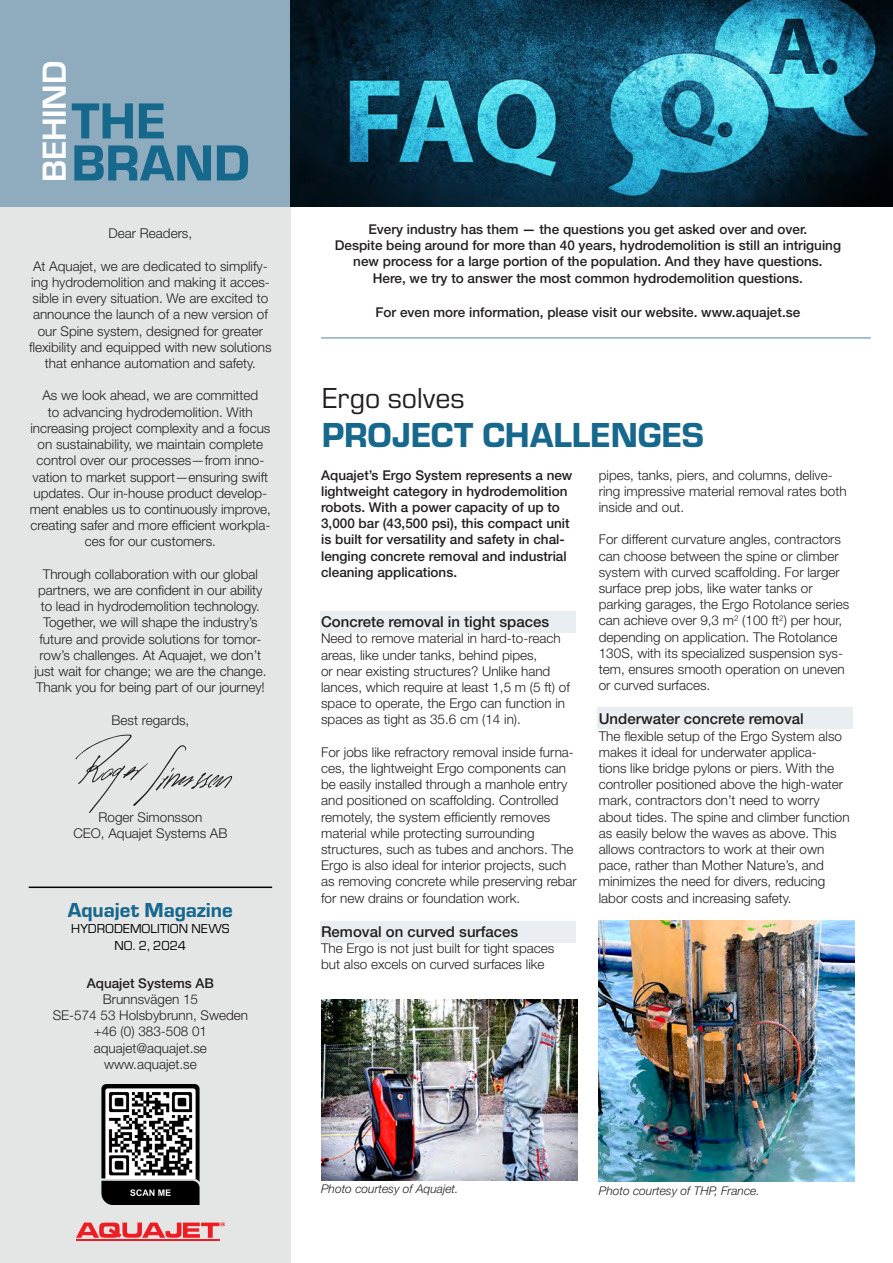
<style>
.page{position:relative;width:893px;height:1263px;background:#fff}
.page>*{position:absolute;margin:0;border:0;box-sizing:border-box;transform-origin:0 0}
.Magazine_huvudrubrik{font:52.5px "Eurostile Hea";color:#17688d}
.Magazine_underrubrik_blå{font:36px "Eurostile Hea";color:#17688d}
.Magazine_huvudrubrik-2{font:700 34.5px "Eurostile";color:#fff}
.Magazine_underrubrik_blå-2{font:30px "Eurostile";color:#231f20}
.Magazine_huvudrubrik-3{font:21px "Eurostile Hea";color:#17688d}
.Magazine_brödtext_underrubrik{font:500 15px "Helvetica Neue LT Std";color:#231f20}
.Magazine_brödtext{font:300 13.5px/16.2px "Helvetica Neue LT Std";color:#231f20}
.Magazine_brödtext_färgruta{font:300 13.5px/16.2px "Helvetica Neue LT Std";color:#231f20;text-align:center}
.Magazine_ingress{font:500 13.5px/16.2px "Helvetica Neue LT Std";color:#231f20;text-align:center}
.Magazine_huvudrubrik-4{font:13.5px "Eurostile";color:#000}
.Magazine_brödtext-2{font:500 13.5px "Helvetica Neue LT Std";color:#231f20}
.Magazine_brödtext-3{font:italic 300 12px "Helvetica Neue LT Std";color:#231f20}
</style>
<div class="page">
<div style="left:320px;top:611px;width:255px;height:21px;background:#e9eef2"></div>
<div style="left:320px;top:921px;width:255px;height:21px;background:#e9eef2"></div>
<div style="left:598px;top:707px;width:255px;height:22px;background:#e9eef2"></div>
<div style="left:0;top:0;width:291px;height:207px;background:#8facbf"></div>
<div style="left:0;top:207px;width:291px;height:1056px;background:#e4e6e5"></div>
<svg style="left:75px;top:734px;width:157px;height:79px"></svg>
<img style="left:101px;top:1085px;width:99px;height:119px">
<hr style="left:76px;top:1239px;width:143px;height:2px;background:#ee1d23">
<svg style="left:76px;top:1222px;width:149px;height:16px"></svg>
<hr style="left:29px;top:886px;width:243px;height:2px;background:#000">
<img style="left:599px;top:921px;width:256px;height:260px">
<img style="left:321px;top:999px;width:256px;height:181px">
<img style="left:291px;top:0;width:602px;height:207px">
<hr style="left:321px;top:337px;width:550px;height:2px;background:#8facbf">
<p class="Magazine_huvudrubrik-2" style="left:30px;top:182px;width:123px;rotate:-90deg">BEHIND</p>
<p class="Magazine_huvudrubrik" style="left:71px;top:84px;width:96px">THE</p>
<p class="Magazine_huvudrubrik" style="left:71px;top:126px;width:180px">BRAND</p>
<p class="Magazine_brödtext_färgruta" style="left:109px;top:225px;width:85px">Dear Readers,</p>
<p class="Magazine_brödtext_färgruta" style="left:29px;top:258px;width:244px">At Aquajet, we are dedicated to simplify&shy;ing hydrodemolition and making it acces&shy;sible in every situation. We are excited to announce the launch of a new version of our Spine system, designed for greater flexibility and equipped with new solutions that enhance automation and safety.</p>
<p class="Magazine_brödtext_färgruta" style="left:30px;top:387px;width:243px">As we look ahead, we are committed<br>to advancing hydrodemolition. With increasing project complexity and a focus on sustainability, we maintain complete control over our processes—from inno&shy;vation to market support—ensuring swift updates. Our in-house product develop&shy;ment enables us to continuously improve, creating safer and more efficient workpla&shy;ces for our customers.</p>
<p class="Magazine_brödtext_färgruta" style="left:34px;top:565px;width:234px">Through collaboration with our global partners, we are confident in our ability to lead in hydrodemolition technology.<br>Together, we will shape the industry’s future and provide solutions for tomor&shy;row’s challenges. At Aquajet, we don’t just wait for change; we are the change.</p>
<p class="Magazine_brödtext_färgruta" style="left:36px;top:679px;width:230px">Thank you for being part of our journey!</p>
<p class="Magazine_brödtext_färgruta" style="left:112px;top:711px;width:79px">Best regards,</p>
<p class="Magazine_brödtext_färgruta" style="left:99px;top:808px;width:105px">Roger Simonsson</p>
<p class="Magazine_brödtext_färgruta" style="left:73px;top:825px;width:156px">CEO, Aquajet Systems AB</p>
<p class="Magazine_huvudrubrik-3" style="left:68px;top:895px;width:166px">Aquajet Magazine</p>
<p class="Magazine_huvudrubrik-4" style="left:71px;top:920px;width:160px">HYDRODEMOLITION NEWS</p>
<p class="Magazine_huvudrubrik-4" style="left:115px;top:936px;width:73px">NO. 2, 2024</p>
<p class="Magazine_brödtext-2" style="left:87px;top:975px;width:129px">Aquajet Systems AB</p>
<p class="Magazine_brödtext" style="left:103px;top:991px;width:97px">Brunnsvägen 15</p>
<p class="Magazine_brödtext" style="left:53px;top:1007px;width:197px">SE-574 53 Holsbybrunn, Sweden</p>
<p class="Magazine_brödtext" style="left:94px;top:1023px;width:115px">+46 (0) 383-508 01</p>
<p class="Magazine_brödtext" style="left:94px;top:1039px;width:115px">aquajet@aquajet.se</p>
<p class="Magazine_brödtext" style="left:104px;top:1055px;width:94px">www.aquajet.se</p>
<p class="Magazine_ingress" style="left:335px;top:221px;width:508px">Every industry has them — the questions you get asked over and over.<br>Despite being around for more than 40 years, hydrodemolition is still an intriguing new process for a large portion of the population. And they have questions.<br>Here, we try to answer the most common hydrodemolition questions.</p>
<p class="Magazine_ingress" style="left:375px;top:304px;width:426px">For even more information, please visit our website. www.aquajet.se</p>
<p class="Magazine_underrubrik_blå-2" style="left:322px;top:378px;width:144px">Ergo solves</p>
<p class="Magazine_underrubrik_blå" style="left:322px;top:410px;width:384px">PROJECT CHALLENGES</p>
<p class="Magazine_ingress" style="left:321px;top:466px;width:253px;text-align:left">Aquajet’s Ergo System represents a new lightweight category in hydrodemolition robots. With a power capacity of up to 3,000 bar (43,500 psi), this compact unit is built for versatility and safety in chal&shy;lenging concrete removal and industrial cleaning applications.</p>
<p class="Magazine_brödtext_underrubrik" style="left:321px;top:613px;width:230px">Concrete removal in tight spaces</p>
<p class="Magazine_brödtext" style="left:321px;top:630px;width:250px">Need to remove material in hard-to-reach areas, like under tanks, behind pipes,<br>or near existing structures? Unlike hand lances, which require at least 1,5 m (5 ft) of space to operate, the Ergo can function in spaces as tight as 35.6 cm (14 in).</p>
<p class="Magazine_brödtext" style="left:321px;top:743px;width:257px">For jobs like refractory removal inside furna&shy;ces, the lightweight Ergo components can be easily installed through a manhole entry and positioned on scaffolding. Controlled remotely, the system efficiently removes material while protecting surrounding structures, such as tubes and anchors. The Ergo is also ideal for interior projects, such as removing concrete while preserving rebar for new drains or foundation work.</p>
<p class="Magazine_brödtext_underrubrik" style="left:321px;top:922px;width:199px">Removal on curved surfaces</p>
<p class="Magazine_brödtext" style="left:321px;top:940px;width:235px">The Ergo is not just built for tight spaces but also excels on curved surfaces like</p>
<p class="Magazine_brödtext" style="left:599px;top:466px;width:249px">pipes, tanks, piers, and columns, delive&shy;ring impressive material removal rates both inside and out.</p>
<p class="Magazine_brödtext" style="left:599px;top:531px;width:252px">For different curvature angles, contractors can choose between the spine or climber system with curved scaffolding. For larger surface prep jobs, like water tanks or parking garages, the Ergo Rotolance series can achieve over 9,3 m<sup>2</sup> (100 ft<sup>2</sup>) per hour, depending on application. The Rotolance 130S, with its specialized suspension sys&shy;tem, ensures smooth operation on uneven or curved surfaces.</p>
<p class="Magazine_brödtext_underrubrik" style="left:599px;top:710px;width:207px">Underwater concrete removal</p>
<p class="Magazine_brödtext" style="left:599px;top:727px;width:252px">The flexible setup of the Ergo System also makes it ideal for underwater applica-<br>tions like bridge pylons or piers. With the controller positioned above the high-water mark, contractors don’t need to worry about tides. The spine and climber function as easily below the waves as above. This allows contractors to work at their own pace, rather than Mother Nature’s, and minimizes the need for divers, reducing labor costs and increasing safety.</p>
<p class="Magazine_brödtext-3" style="left:321px;top:1182px;width:139px">Photo courtesy of Aquajet.</p>
<p class="Magazine_brödtext-3" style="left:599px;top:1183px;width:162px">Photo courtesy of THP, France.</p>
</div>
